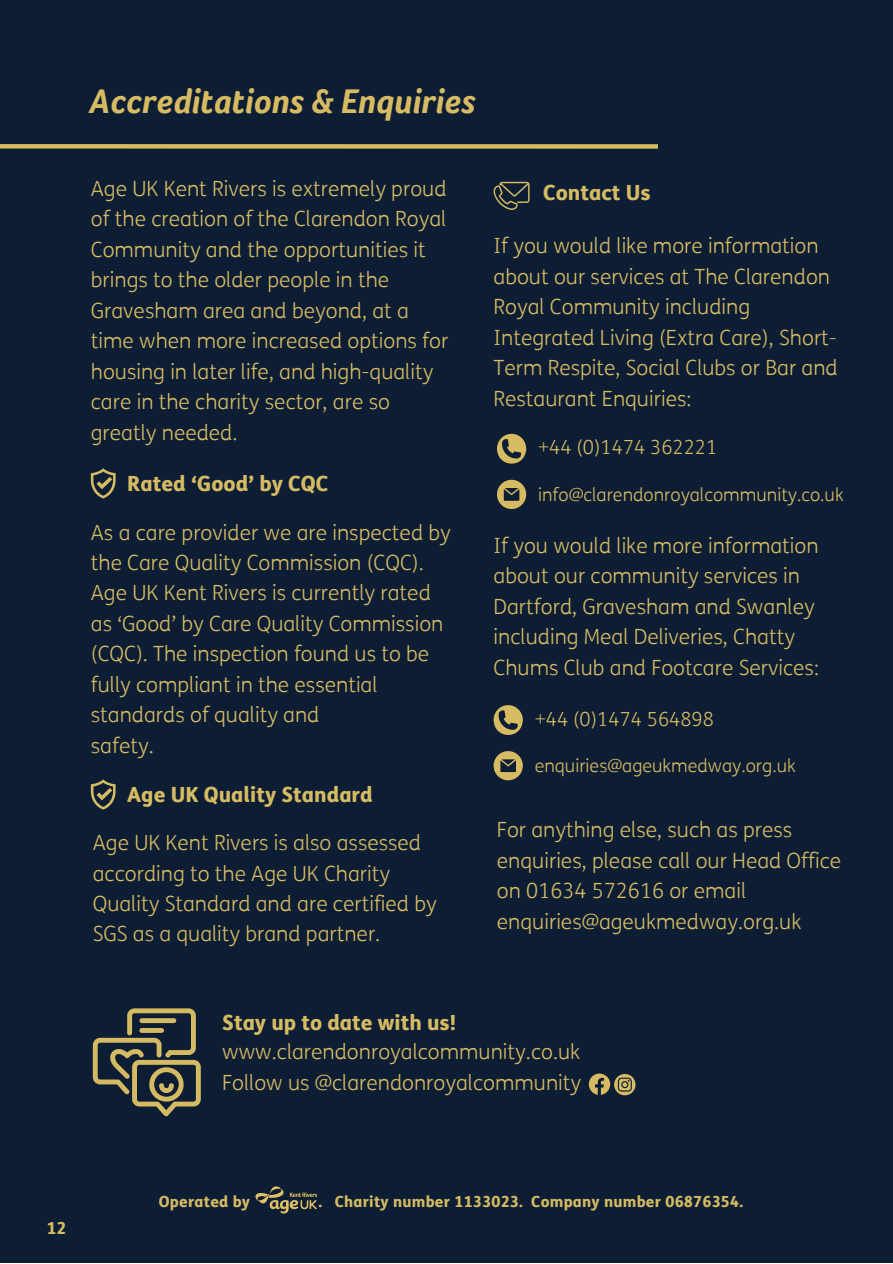
<style>
.page{position:relative;width:893px;height:1264px;background:#fff}
.page>*{position:absolute;margin:0;border:0;box-sizing:border-box;transform-origin:0 0}
.t1{font:italic 700 35.25px "Foco";color:#d6bb63}
.t2{font:300 21px/30.5px "FS Me";color:#d6bb63}
.t3{font:800 21px "FS Me";color:#d6bb63}
.t4{font:300 19.5px "FS Me";color:#d6bb63}
.t5{font:300 18px "FS Me";color:#d6bb63}
.t6{font:800 16.65px "FS Me";color:#d6bb63}
.t7{font:800 15.3px "FS Me";letter-spacing:.015em;color:#d3ba63}
</style>
<div class="page">
<div style="left:0;top:0;width:892px;height:1262px;background:#0d1d34"></div>
<div style="left:0;top:144px;width:658px;height:5px;background:#d6bb63"></div>
<svg style="left:91px;top:468px;width:25px;height:30px"></svg>
<svg style="left:91px;top:779px;width:25px;height:30px"></svg>
<svg style="left:493px;top:182px;width:36px;height:28px"></svg>
<svg style="left:497px;top:434px;width:29px;height:30px"></svg>
<svg style="left:497px;top:480px;width:29px;height:29px"></svg>
<svg style="left:493px;top:705px;width:29px;height:30px"></svg>
<svg style="left:493px;top:751px;width:29px;height:29px"></svg>
<svg style="left:93px;top:1008px;width:108px;height:108px"></svg>
<svg style="left:588px;top:1073px;width:47px;height:22px"></svg>
<img style="left:255px;top:1186px;width:62px;height:28px">
<p class="t1" style="left:89px;top:80px;width:388px">Accreditations &amp; Enquiries</p>
<p class="t2" style="left:91px;top:174px;width:359px">Age UK Kent Rivers is extremely proud of the creation of the Clarendon Royal Community and the opportunities it brings to the older people in the Gravesham area and beyond, at a time when more increased options for housing in later life, and high-quality care in the charity sector, are so greatly needed.</p>
<p class="t3" style="left:127px;top:470px;width:202px">Rated ‘Good’ by CQC</p>
<p class="t2" style="left:91px;top:517px;width:361px">As a care provider we are inspected by the Care Quality Commission (CQC).<br>Age UK Kent Rivers is currently rated as ‘Good’ by Care Quality Commission (CQC). The inspection found us to be fully compliant in the essential standards of quality and</p>
<p class="t2" style="left:91px;top:731px;width:64px">safety.</p>
<p class="t3" style="left:127px;top:781px;width:247px">Age UK Quality Standard</p>
<p class="t2" style="left:93px;top:828px;width:345px">Age UK Kent Rivers is also assessed according to the Age UK Charity Quality Standard and are certified by SGS as a quality brand partner.</p>
<p class="t3" style="left:543px;top:179px;width:109px">Contact Us</p>
<p class="t2" style="left:493px;top:231px;width:346px">If you would like more information about our services at The Clarendon<br>Royal Community including<br>Integrated Living (Extra Care), Short-<br>Term Respite, Social Clubs or Bar and<br>Restaurant Enquiries:</p>
<p class="t4" style="left:538px;top:436px;width:181px">+44 (0)1474 362221</p>
<p class="t5" style="left:538px;top:484px;width:307px">info@clarendonroyalcommunity.co.uk</p>
<p class="t2" style="left:493px;top:530px;width:327px">If you would like more information about our community services in Dartford, Gravesham and Swanley including Meal Deliveries, Chatty Chums Club and Footcare Services:</p>
<p class="t4" style="left:534px;top:707px;width:181px">+44 (0)1474 564898</p>
<p class="t5" style="left:534px;top:755px;width:262px">enquiries@ageukmedway.org.uk</p>
<p class="t2" style="left:497px;top:815px;width:346px">For anything else, such as press enquiries, please call our Head Office on 01634 572616 or email enquiries@ageukmedway.org.uk</p>
<p class="t3" style="left:222px;top:1009px;width:235px">Stay up to date with us!</p>
<p class="t2" style="left:222px;top:1037px;width:359px">www.clarendonroyalcommunity.co.uk</p>
<p class="t2" style="left:222px;top:1067px;width:360px">Follow us @clarendonroyalcommunity</p>
<p class="t6" style="left:47px;top:1217px;width:21px">12</p>
<p class="t7" style="left:159px;top:1192px;width:93px">Operated by</p>
<p class="t7" style="left:318px;top:1192px;width:426px">. Charity number 1133023. Company number 06876354.</p>
</div>
